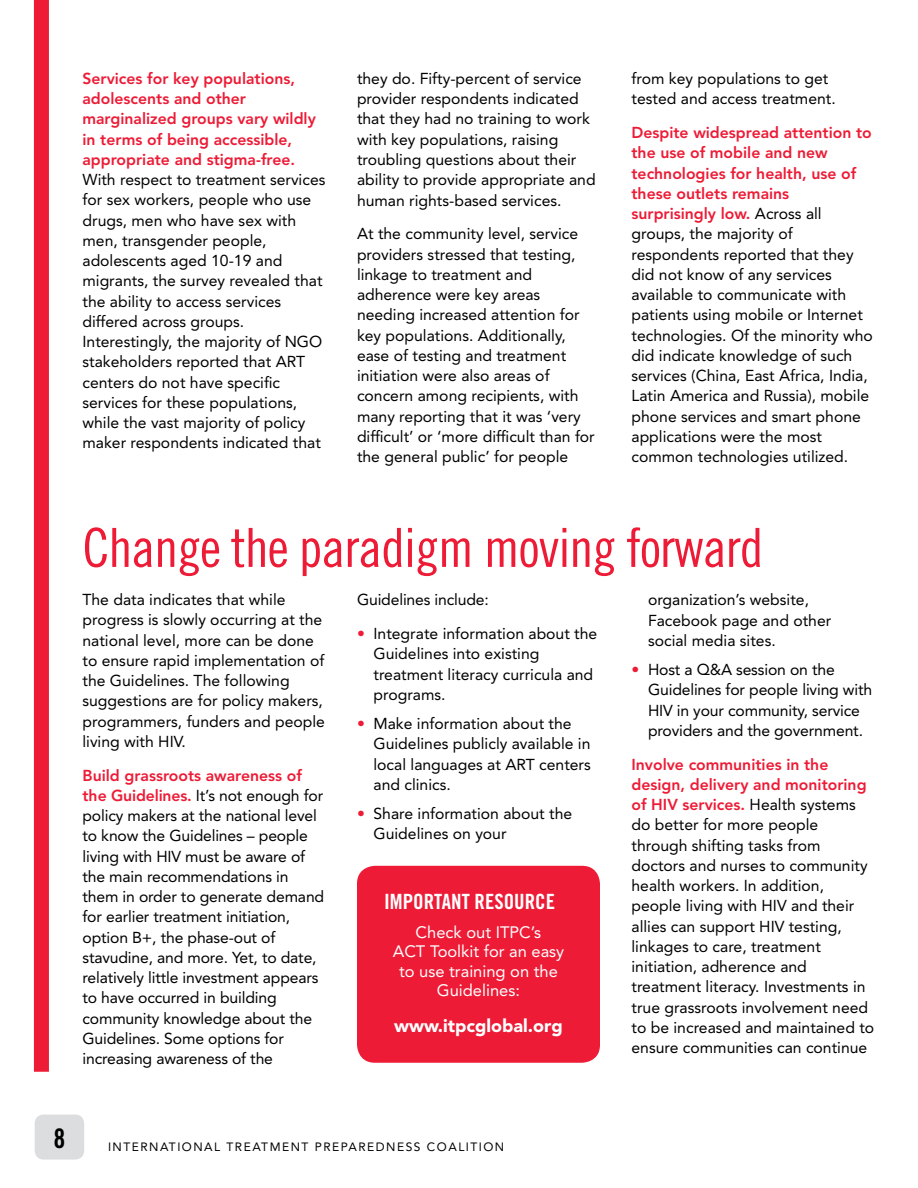
<style>
.page{position:relative;width:918px;height:1188px;background:#fff}
.page>*{position:absolute;margin:0;border:0;box-sizing:border-box;transform-origin:0 0}
.t1{font:54px "Trade Gothic LT Std Cn 18";letter-spacing:-.02em;color:#ed1b36}
.t2{font:27px "Trade Gothic LT Std Bd Cn 20";color:#000}
.t3{font:21px "Trade Gothic LT Std Bd Cn 20";color:#fff}
.t4{font:900 18px "Avenir LT Std";color:#fff}
.t5{font:16.5px/19.5px "Avenir LT Std";color:#fff;text-align:center}
.t6{font:15.75px/20.2px "Avenir LT Std";color:#000}
.t7{font:800 15.75px/20.2px "Avenir LT Std";color:#ed1b36}
.t8{font:12px "Avenir LT Std";color:#000}
.s1{font-weight:800;color:#ed1b36}
.s2{color:#ed1b36}
</style>
<div class="page">
<div style="left:34px;top:0;width:15px;height:1072px;background:#ed1b36"></div>
<div style="left:35px;top:1115px;width:49px;height:45px;background:#dcddde;border-radius:9px"></div>
<div style="left:357px;top:866px;width:243px;height:197px;background:#ed1b36;border-radius:18px"></div>
<p class="t7" style="left:82px;top:68px;width:235px">Services for key populations, adolescents and other marginalized groups vary wildly in terms of being accessible, appropriate and stigma-free.</p>
<p class="t6" style="left:82px;top:170px;width:244px">With respect to treatment services for sex workers, people who use drugs, men who have sex with men, transgender people, adolescents aged 10-19 and migrants, the survey revealed that the ability to access services differed across groups.<br>Interestingly, the majority of NGO stakeholders reported that ART centers do not have specific services for these populations, while the vast majority of policy maker respondents indicated that</p>
<p class="t6" style="left:357px;top:69px;width:240px">they do. Fifty-percent of service provider respondents indicated that they had no training to work with key populations, raising troubling questions about their ability to provide appropriate and human rights-based services.</p>
<p class="t6" style="left:357px;top:224px;width:239px">At the community level, service providers stressed that testing, linkage to treatment and adherence were key areas needing increased attention for key populations. Additionally, ease of testing and treatment initiation were also areas of concern among recipients, with many reporting that it was ‘very difficult’ or ‘more difficult than for the general public’ for people</p>
<p class="t6" style="left:632px;top:69px;width:206px">from key populations to get tested and access treatment.</p>
<p class="t6" style="left:632px;top:123px;width:243px"><span class="s1">Despite widespread attention to the use of mobile and new technologies for health, use of these outlets remains surprisingly low.</span> Across all groups, the majority of respondents reported that they did not know of any services available to communicate with patients using mobile or Internet technologies. Of the minority who did indicate knowledge of such services (China, East Africa, India,<br>Latin America and Russia), mobile phone services and smart phone applications were the most common technologies utilized.</p>
<h1 class="t1" style="left:82px;top:516px;width:683px">Change the paradigm moving forward</h1>
<p class="t6" style="left:82px;top:590px;width:244px">The data indicates that while progress is slowly occurring at the national level, more can be done to ensure rapid implementation of the Guidelines. The following suggestions are for policy makers, programmers, funders and people living with HIV.</p>
<p class="t6" style="left:82px;top:765px;width:243px"><span class="s1">Build grassroots awareness of the Guidelines.</span> It’s not enough for policy makers at the national level to know the Guidelines – people living with HIV must be aware of the main recommendations in them in order to generate demand for earlier treatment initiation, option B+, the phase-out of stavudine, and more. Yet, to date, relatively little investment appears to have occurred in building community knowledge about the<br>Guidelines. Some options for increasing awareness of the</p>
<p class="t6" style="left:357px;top:590px;width:133px">Guidelines include:</p>
<p class="t6" style="left:374px;top:624px;width:225px;text-indent:-17px"><span class="s2">•</span> Integrate information about the<br>Guidelines into existing treatment literacy curricula and programs.</p>
<p class="t6" style="left:374px;top:714px;width:219px;text-indent:-17px"><span class="s2">•</span> Make information about the<br>Guidelines publicly available in local languages at ART centers and clinics.</p>
<p class="t6" style="left:374px;top:804px;width:200px;text-indent:-17px"><span class="s2">•</span> Share information about the<br>Guidelines on your</p>
<p class="t6" style="left:648px;top:590px;width:185px">organization’s website,<br>Facebook page and other social media sites.</p>
<p class="t6" style="left:648px;top:660px;width:226px;text-indent:-17px"><span class="s2">•</span> Host a Q&amp;A session on the<br>Guidelines for people living with<br>HIV in your community, service providers and the government.</p>
<p class="t6" style="left:632px;top:754px;width:244px"><span class="s1">Involve communities in the design, delivery and monitoring of HIV services.</span> Health systems do better for more people through shifting tasks from doctors and nurses to community health workers. In addition, people living with HIV and their allies can support HIV testing, linkages to care, treatment initiation, adherence and treatment literacy. Investments in true grassroots involvement need to be increased and maintained to ensure communities can continue</p>
<h3 class="t3" style="left:384px;top:889px;width:60px">IMPORTANT</h3>
<h3 class="t3" style="left:475px;top:889px;width:71px">RESOURCE</h3>
<p class="t5" style="left:393px;top:923px;width:173px">Check out ITPC’s<br>ACT Toolkit for an easy to use training on the<br>Guidelines:</p>
<p class="t4" style="left:394px;top:1015px;width:170px">www.itpcglobal.org</p>
<h2 class="t2" style="left:53px;top:1122px;width:13px">8</h2>
<p class="t8" style="left:108px;top:1140px;width:10px">international</p>
<p class="t8" style="left:227px;top:1140px;width:11px">treatment</p>
<p class="t8" style="left:315px;top:1140px;width:10px">preparedness</p>
<p class="t8" style="left:427px;top:1140px;width:10px">coalition</p>
</div>
